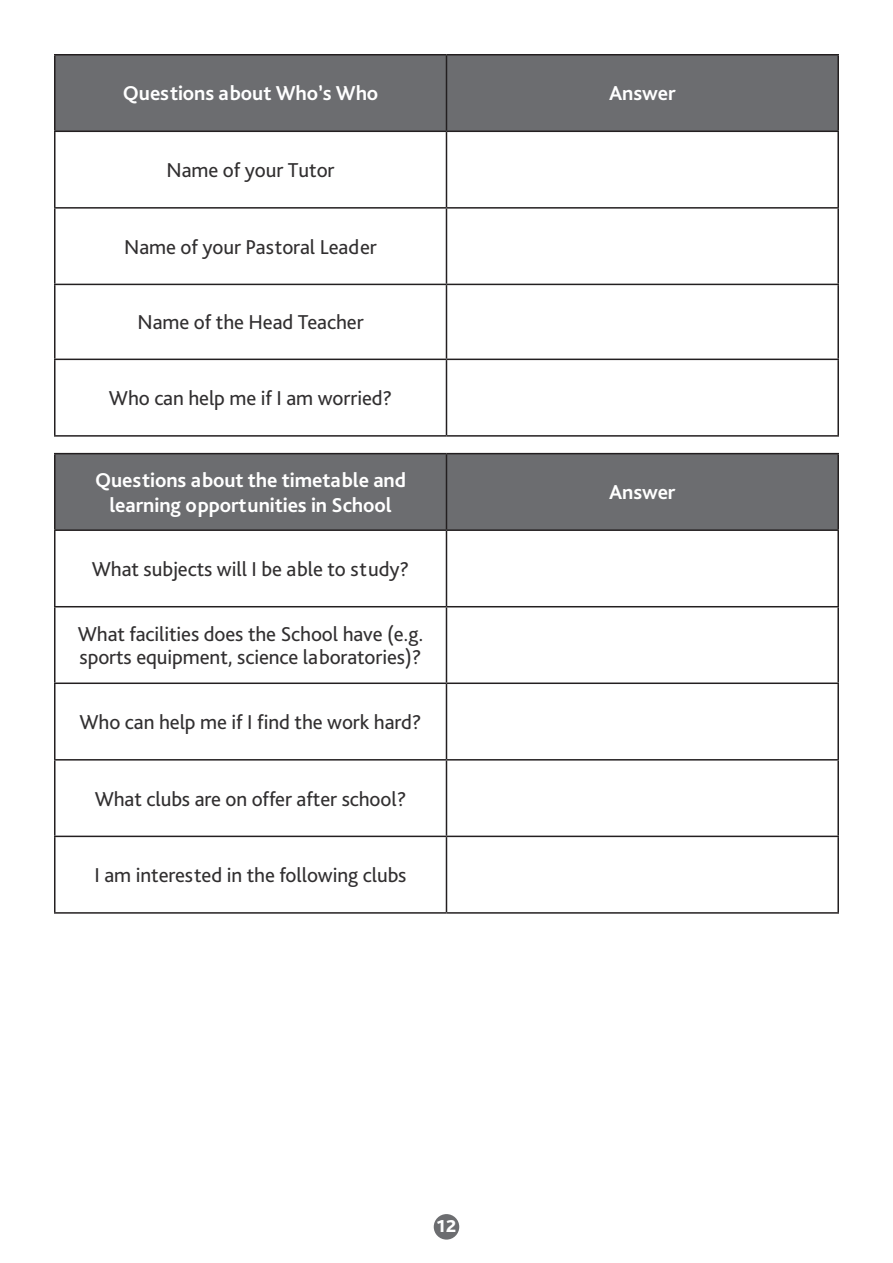
<style>
.page{position:relative;width:893px;height:1263px;background:#fff}
.page>*{position:absolute;margin:0;border:0;box-sizing:border-box;transform-origin:0 0}
.t1{font:21px/22.5px "Bliss Pro";letter-spacing:-.005em;color:#312f30}
.t2{font:700 21px/25.5px "Bliss Pro";letter-spacing:-.005em;color:#fff;text-align:center}
.t3{font:800 18px "Bliss Pro";color:#fff}
</style>
<div class="page">
<div style="left:56px;top:56px;width:781px;height:75px;background:#6c6d70"></div>
<hr style="left:54px;top:54px;width:392px;height:2px;background:#231f20">
<hr style="left:54px;top:55px;width:2px;height:76px;background:#231f20">
<hr style="left:446px;top:54px;width:393px;height:2px;background:#231f20">
<hr style="left:446px;top:55px;width:1px;height:76px;background:#231f20">
<hr style="left:837px;top:55px;width:2px;height:76px;background:#231f20">
<hr style="left:54px;top:131px;width:392px;height:1px;background:#231f20">
<hr style="left:54px;top:132px;width:2px;height:75px;background:#231f20">
<hr style="left:446px;top:131px;width:393px;height:1px;background:#231f20">
<hr style="left:446px;top:132px;width:1px;height:75px;background:#231f20">
<hr style="left:837px;top:132px;width:2px;height:75px;background:#231f20">
<hr style="left:54px;top:207px;width:392px;height:2px;background:#231f20">
<hr style="left:54px;top:209px;width:2px;height:75px;background:#231f20">
<hr style="left:446px;top:207px;width:393px;height:2px;background:#231f20">
<hr style="left:446px;top:209px;width:1px;height:75px;background:#231f20">
<hr style="left:837px;top:209px;width:2px;height:75px;background:#231f20">
<hr style="left:54px;top:284px;width:392px;height:1px;background:#231f20">
<hr style="left:54px;top:285px;width:2px;height:74px;background:#231f20">
<hr style="left:446px;top:284px;width:393px;height:1px;background:#231f20">
<hr style="left:446px;top:285px;width:1px;height:74px;background:#231f20">
<hr style="left:837px;top:285px;width:2px;height:74px;background:#231f20">
<hr style="left:54px;top:359px;width:392px;height:1px;background:#231f20">
<hr style="left:54px;top:360px;width:2px;height:75px;background:#231f20">
<hr style="left:446px;top:359px;width:393px;height:1px;background:#231f20">
<hr style="left:446px;top:360px;width:1px;height:75px;background:#231f20">
<hr style="left:837px;top:360px;width:2px;height:75px;background:#231f20">
<hr style="left:54px;top:435px;width:392px;height:2px;background:#231f20">
<hr style="left:446px;top:435px;width:393px;height:2px;background:#231f20">
<div style="left:56px;top:454px;width:781px;height:75px;background:#6c6d70"></div>
<hr style="left:54px;top:453px;width:392px;height:1px;background:#231f20">
<hr style="left:54px;top:454px;width:2px;height:75px;background:#231f20">
<hr style="left:446px;top:453px;width:393px;height:1px;background:#231f20">
<hr style="left:446px;top:454px;width:1px;height:75px;background:#231f20">
<hr style="left:837px;top:454px;width:2px;height:75px;background:#231f20">
<hr style="left:54px;top:529px;width:392px;height:2px;background:#231f20">
<hr style="left:54px;top:531px;width:2px;height:75px;background:#231f20">
<hr style="left:446px;top:529px;width:393px;height:2px;background:#231f20">
<hr style="left:446px;top:531px;width:1px;height:75px;background:#231f20">
<hr style="left:837px;top:531px;width:2px;height:75px;background:#231f20">
<hr style="left:54px;top:606px;width:392px;height:1px;background:#231f20">
<hr style="left:54px;top:607px;width:2px;height:75px;background:#231f20">
<hr style="left:446px;top:606px;width:393px;height:1px;background:#231f20">
<hr style="left:446px;top:607px;width:1px;height:75px;background:#231f20">
<hr style="left:837px;top:607px;width:2px;height:75px;background:#231f20">
<hr style="left:54px;top:682px;width:392px;height:2px;background:#231f20">
<hr style="left:54px;top:684px;width:2px;height:75px;background:#231f20">
<hr style="left:446px;top:682px;width:393px;height:2px;background:#231f20">
<hr style="left:446px;top:684px;width:1px;height:75px;background:#231f20">
<hr style="left:837px;top:684px;width:2px;height:75px;background:#231f20">
<hr style="left:54px;top:759px;width:392px;height:1px;background:#231f20">
<hr style="left:54px;top:760px;width:2px;height:76px;background:#231f20">
<hr style="left:446px;top:759px;width:393px;height:1px;background:#231f20">
<hr style="left:446px;top:760px;width:1px;height:76px;background:#231f20">
<hr style="left:837px;top:760px;width:2px;height:76px;background:#231f20">
<hr style="left:54px;top:836px;width:392px;height:1px;background:#231f20">
<hr style="left:54px;top:837px;width:2px;height:75px;background:#231f20">
<hr style="left:446px;top:836px;width:393px;height:1px;background:#231f20">
<hr style="left:446px;top:837px;width:1px;height:75px;background:#231f20">
<hr style="left:837px;top:837px;width:2px;height:75px;background:#231f20">
<hr style="left:54px;top:912px;width:392px;height:2px;background:#231f20">
<hr style="left:446px;top:912px;width:393px;height:2px;background:#231f20">
<div style="left:434px;top:1214px;width:25px;height:25px;background:#6c6d70;border-radius:50%"></div>
<p class="t2" style="left:123px;top:80px;width:257px">Questions about Who’s Who</p>
<p class="t2" style="left:609px;top:80px;width:68px">Answer</p>
<p class="t1" style="left:167px;top:158px;width:169px">Name of your Tutor</p>
<p class="t1" style="left:124px;top:235px;width:254px">Name of your Pastoral Leader</p>
<p class="t1" style="left:138px;top:311px;width:228px">Name of the Head Teacher</p>
<p class="t1" style="left:109px;top:386px;width:285px">Who can help me if I am worried?</p>
<p class="t2" style="left:95px;top:466px;width:312px">Questions about the timetable and learning opportunities in School</p>
<p class="t1" style="left:92px;top:557px;width:319px">What subjects will I be able to study?</p>
<p class="t1" style="left:78px;top:622px;width:347px">What facilities does the School have (e.g. sports equipment, science laboratories)?</p>
<p class="t1" style="left:80px;top:710px;width:344px">Who can help me if I find the work hard?</p>
<p class="t1" style="left:95px;top:787px;width:313px">What clubs are on offer after school?</p>
<p class="t1" style="left:95px;top:863px;width:313px">I am interested in the following clubs</p>
<p class="t3" style="left:437px;top:1215px;width:21px">12</p>
<p class="t2" style="left:609px;top:479px;width:68px">Answer</p>
</div>
